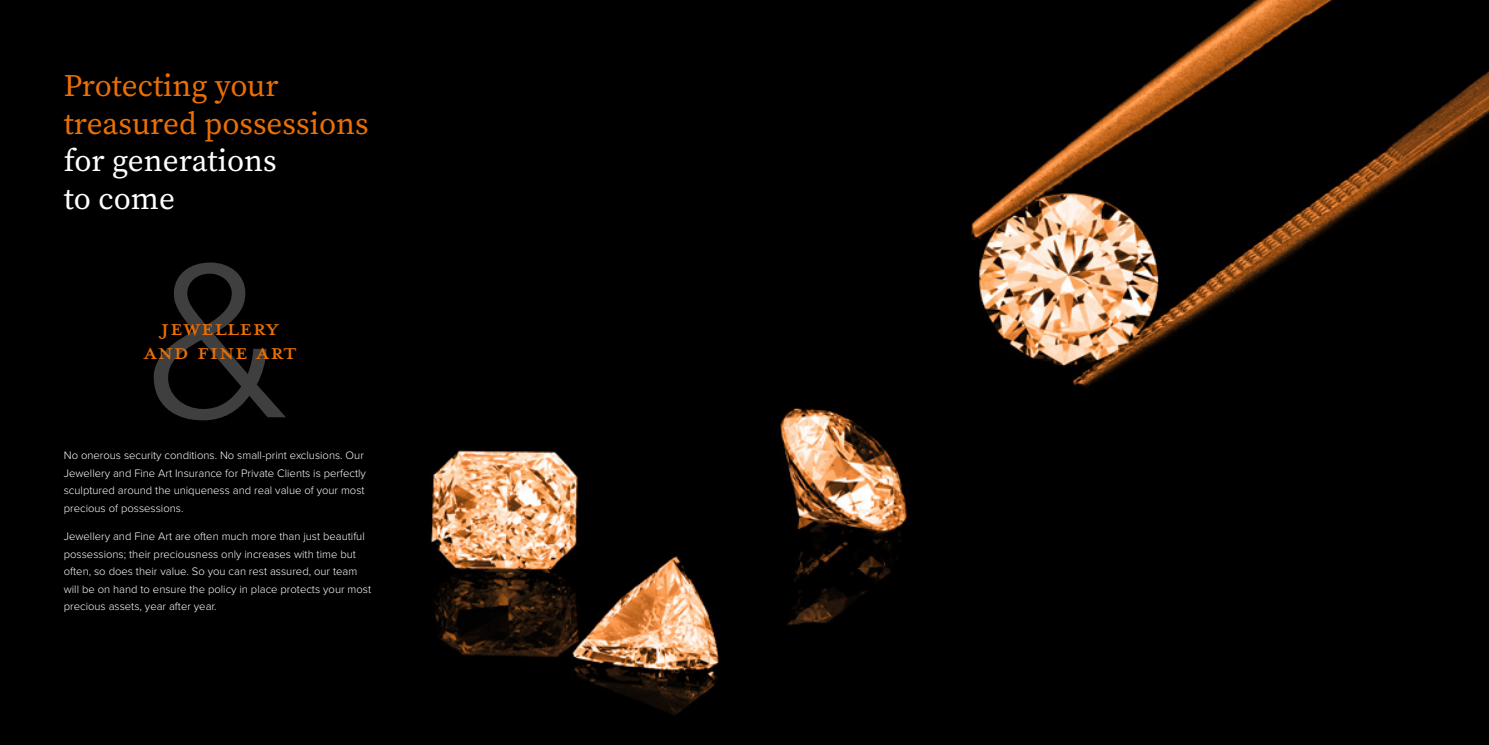
<style>
.page{position:relative;width:1489px;height:745px;background:#fff}
.page>*{position:absolute;margin:0;border:0;box-sizing:border-box;transform-origin:0 0}
.t1{font:32.5px/23.8px "Mrs Eaves All Petite Caps OT";color:#ea6f06;text-align:center}
.t2{font:31.25px/37.5px "Source Serif Variable";color:#ea6f06}
.t3{font:31.25px/37.5px "Source Serif Variable";color:#fff}
.t4{font:300 11.25px/17.5px "Proxima Nova";color:#fff}
</style>
<div class="page">
<img style="left:0;top:0;width:1488px;height:744px">
<svg style="left:154px;top:262px;width:132px;height:158px"></svg>
<h2 class="t2" style="left:64px;top:67px;width:306px">Protecting your treasured possessions</h2>
<h2 class="t3" style="left:64px;top:142px;width:214px">for generations to come</h2>
<h1 class="t1" style="left:143px;top:315px;width:155px">Jewellery and Fine Art</h1>
<p class="t4" style="left:64px;top:446px;width:304px">No onerous security conditions. No small-print exclusions. Our Jewellery and Fine Art Insurance for Private Clients is perfectly sculptured around the uniqueness and real value of your most precious of possessions.</p>
<p class="t4" style="left:64px;top:526px;width:309px">Jewellery and Fine Art are often much more than just beautiful possessions; their preciousness only increases with time but often, so does their value. So you can rest assured, our team will be on hand to ensure the policy in place protects your most precious assets, year after year.</p>
</div>
